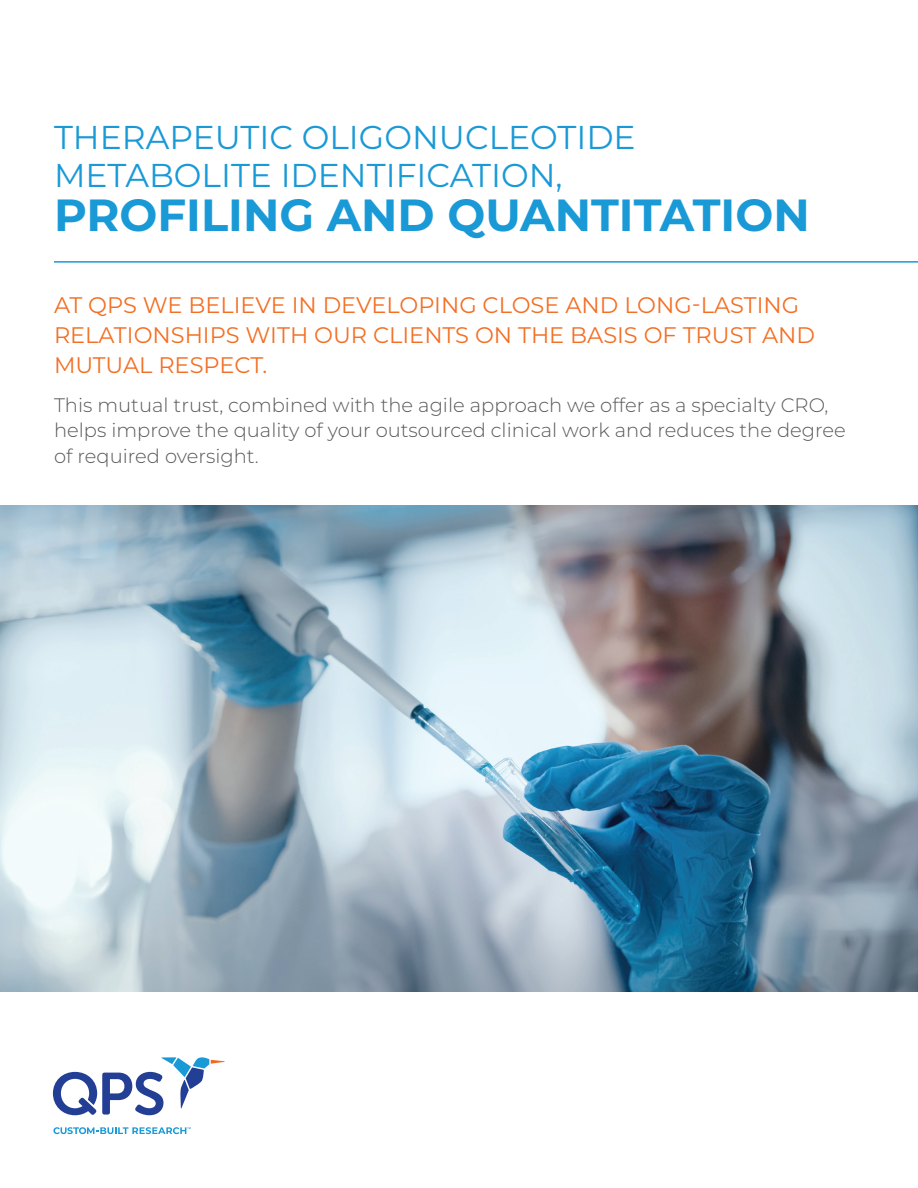
<style>
.page{position:relative;width:918px;height:1188px;background:#fff}
.page>*{position:absolute;margin:0;border:0;box-sizing:border-box;transform-origin:0 0}
.t1{font:700 45px "Montserrat";color:#1999d6}
.t2{font:33px/37.5px "Montserrat";color:#1999d6}
.t3{font:22.5px/30px "Montserrat";color:#f36f24}
.t4{font:300 19.5px/25.5px "Montserrat";color:#57585a}
</style>
<div class="page">
<svg style="left:53px;top:1057px;width:172px;height:58px"></svg>
<svg style="left:53px;top:1127px;width:138px;height:7px"></svg>
<hr style="left:54px;top:261px;width:864px;height:2px;background:#1999d6">
<img style="left:0;top:505px;width:918px;height:486px">
<h2 class="t2" style="left:54px;top:118px;width:583px">THERAPEUTIC OLIGONUCLEOTIDE<br>METABOLITE IDENTIFICATION,</h2>
<h1 class="t1" style="left:54px;top:183px;width:757px">PROFILING AND QUANTITATION</h1>
<p class="t3" style="left:54px;top:289px;width:763px">AT QPS WE BELIEVE IN DEVELOPING CLOSE AND LONG-LASTING<br>RELATIONSHIPS WITH OUR CLIENTS ON THE BASIS OF TRUST AND<br>MUTUAL RESPECT.</p>
<p class="t4" style="left:54px;top:392px;width:793px">This mutual trust, combined with the agile approach we offer as a specialty CRO, helps improve the quality of your outsourced clinical work and reduces the degree of required oversight.</p>
</div>
